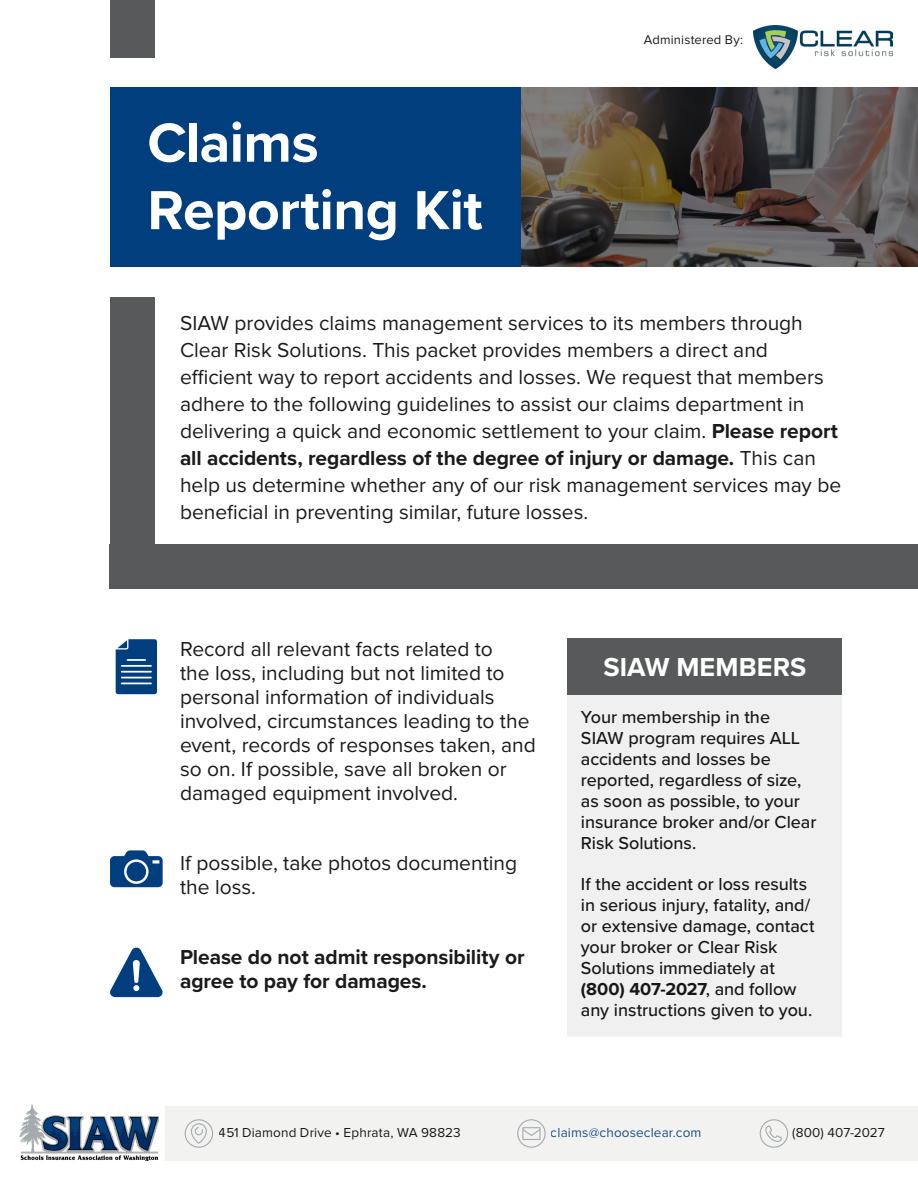
<style>
.page{position:relative;width:918px;height:1188px;background:#fff}
.page>*{position:absolute;margin:0;border:0;box-sizing:border-box;transform-origin:0 0}
.t1{font:700 57px/67.5px "Proxima Nova";letter-spacing:-.01em;color:#fff}
.t2{font:700 27px "Proxima Nova";letter-spacing:.005em;color:#fff}
.t3{font:21px/27px "Proxima Nova";color:#000}
.t4{font:700 21px/24px "Proxima Nova";letter-spacing:-.005em;color:#000}
.t5{font:500 18px/21px "Proxima Nova";letter-spacing:-.005em;color:#000}
.t6{font:13.5px "Proxima Nova";letter-spacing:.01em;color:#000}
.t7{font:13.5px "Proxima Nova";letter-spacing:.01em;color:#003e7e}
.t8{font:13.05px "Proxima Nova";letter-spacing:.015em;color:#000}
.s1{font-weight:700}
</style>
<div class="page">
<svg style="left:521px;top:87px;width:397px;height:180px;background:#564e49"></svg>
<div style="left:110px;top:87px;width:411px;height:180px;background:#003e7e"></div>
<img style="left:20px;top:1105px;width:138px;height:55px">
<div style="left:165px;top:1106px;width:753px;height:55px;background:#f2f2f1"></div>
<svg style="left:517px;top:1119px;width:29px;height:29px"></svg>
<svg style="left:760px;top:1119px;width:28px;height:29px"></svg>
<svg style="left:185px;top:1119px;width:28px;height:29px"></svg>
<img style="left:754px;top:26px;width:138px;height:43px">
<div style="left:110px;top:297px;width:44px;height:291px;background:#58595b"></div>
<div style="left:110px;top:0;width:44px;height:57px;background:#58595b"></div>
<div style="left:110px;top:544px;width:808px;height:44px;background:#58595b"></div>
<svg style="left:110px;top:947px;width:53px;height:50px"></svg>
<svg style="left:110px;top:850px;width:53px;height:37px"></svg>
<div style="left:127px;top:862px;width:19px;height:19px;background:#003e7e;border-radius:50%"></div>
<svg style="left:116px;top:639px;width:41px;height:55px;background:#275b91"></svg>
<div style="left:567px;top:638px;width:275px;height:57px;background:#58595b"></div>
<div style="left:567px;top:695px;width:275px;height:341px;background:#f2f2f1"></div>
<h1 class="t1" style="left:147px;top:108px;width:337px">Claims<br>Reporting Kit</h1>
<p class="t8" style="left:644px;top:33px;width:101px">Administered By:</p>
<p class="t3" style="left:180px;top:310px;width:663px">SIAW provides claims management services to its members through Clear Risk Solutions. This packet provides members a direct and efficient way to report accidents and losses. We request that members adhere to the following guidelines to assist our claims department in delivering a quick and economic settlement to your claim. <span class="s1">Please report all accidents, regardless of the degree of injury or damage.</span> This can help us determine whether any of our risk management services may be beneficial in preventing similar, future losses.</p>
<p class="t3" style="left:180px;top:638px;width:357px;line-height:24px">Record all relevant facts related to<br>the loss, including but not limited to personal information of individuals involved, circumstances leading to the event, records of responses taken, and so on. If possible, save all broken or damaged equipment involved.</p>
<p class="t3" style="left:180px;top:852px;width:339px;line-height:24px">If possible, take photos documenting the loss.</p>
<p class="t4" style="left:180px;top:945px;width:346px">Please do not admit responsibility or agree to pay for damages.</p>
<p class="t2" style="left:603px;top:647px;width:205px">SIAW MEMBERS</p>
<p class="t5" style="left:581px;top:706px;width:237px">Your membership in the<br>SIAW program requires ALL accidents and losses be reported, regardless of size, as soon as possible, to your insurance broker and/or Clear<br>Risk Solutions.</p>
<p class="t5" style="left:581px;top:873px;width:235px">If the accident or loss results in serious injury, fatality, and/ or extensive damage, contact your broker or Clear Risk<br>Solutions immediately at <span class="s1">(800) 407-2027</span>, and follow any instructions given to you.</p>
<p class="t6" style="left:219px;top:1127px;width:243px">451 Diamond Drive • Ephrata, WA 98823</p>
<p class="t7" style="left:551px;top:1127px;width:152px">claims@chooseclear.com</p>
<p class="t6" style="left:792px;top:1127px;width:94px">(800) 407-2027</p>
</div>
